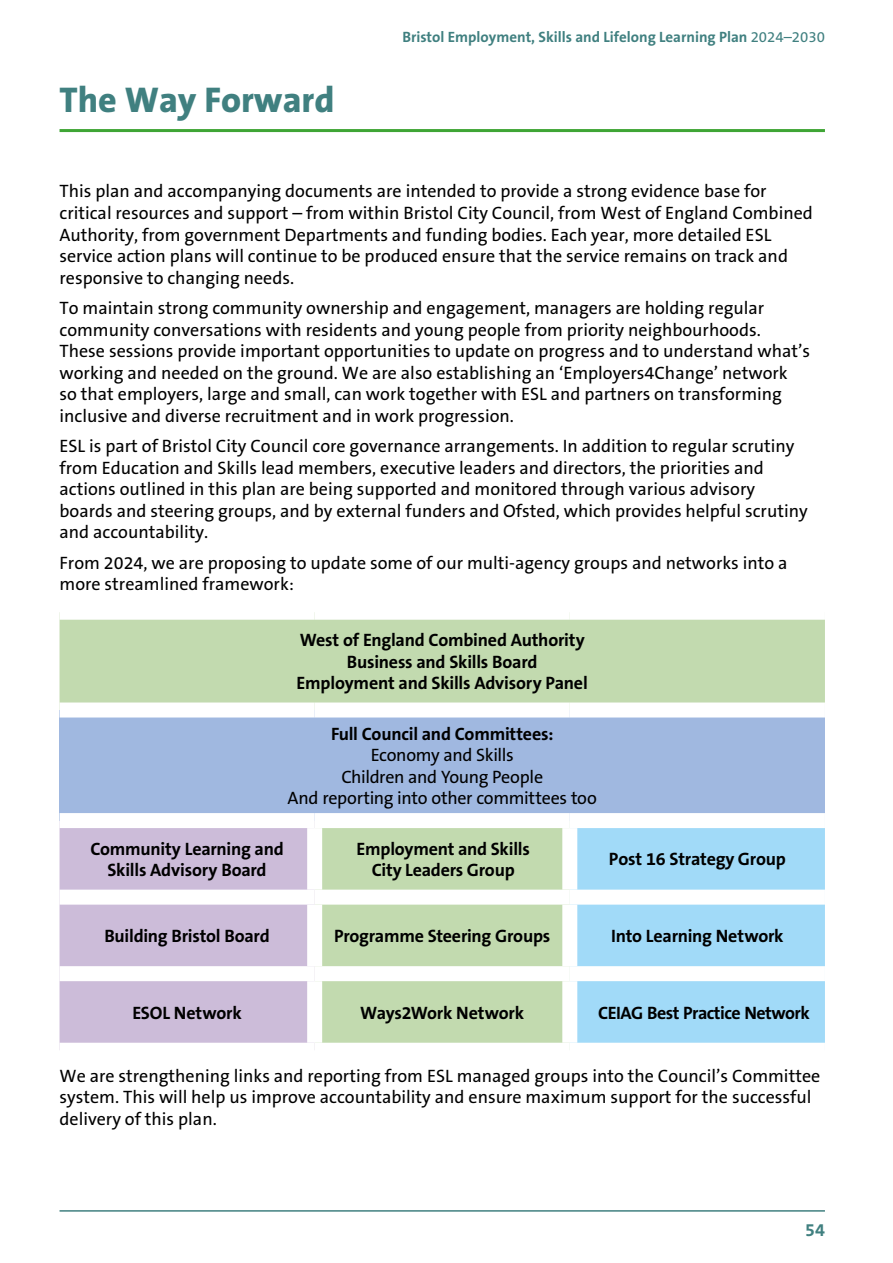
<style>
.page{position:relative;width:893px;height:1263px;background:#fff}
.page>*{position:absolute;margin:0;border:0;box-sizing:border-box;transform-origin:0 0}
.H2_Title{font:800 36px "The Sans B8";color:#408080}
.Body_12pt{font:18px/21.6px "The Sans B5 Plain";color:#000}
.Body_12pt-2{font:700 18px/21.6px "The Sans B7";letter-spacing:-.015em;color:#000;text-align:center}
.Body_12pt-3{font:18px "The Sans B5 Plain";letter-spacing:-.02em;color:#000}
.Body_12pt-4{font:18px "The Sans B5 Plain";letter-spacing:-.025em;color:#000}
.t1{font:700 18px "The Sans B7";color:#408080}
.t2{font:700 15px "The Sans B7";color:#408080}
.s1{font-family:"The Sans B5 Plain";font-weight:400}
</style>
<div class="page">
<hr style="left:60px;top:1210px;width:765px;height:1px;background:#408080">
<hr style="left:60px;top:129px;width:765px;height:3px;background:#3fa535">
<div style="left:60px;top:620px;width:765px;height:423px;background:#c2daaf"></div>
<div style="left:60px;top:710px;width:765px;height:110px;background:#a0b8e0"></div>
<div style="left:60px;top:828px;width:247px;height:215px;background:#ccbcd9"></div>
<div style="left:577px;top:828px;width:248px;height:215px;background:#a1daf8"></div>
<div style="left:307px;top:828px;width:15px;height:62px;background:#fff"></div>
<div style="left:562px;top:828px;width:15px;height:62px;background:#fff"></div>
<div style="left:307px;top:905px;width:15px;height:61px;background:#fff"></div>
<div style="left:562px;top:905px;width:15px;height:61px;background:#fff"></div>
<div style="left:307px;top:981px;width:15px;height:62px;background:#fff"></div>
<div style="left:562px;top:981px;width:15px;height:62px;background:#fff"></div>
<div style="left:60px;top:813px;width:255px;height:15px;background:#fff"></div>
<div style="left:315px;top:813px;width:255px;height:15px;background:#fff"></div>
<div style="left:570px;top:813px;width:255px;height:15px;background:#fff"></div>
<div style="left:60px;top:890px;width:255px;height:15px;background:#fff"></div>
<div style="left:315px;top:890px;width:255px;height:15px;background:#fff"></div>
<div style="left:570px;top:890px;width:255px;height:15px;background:#fff"></div>
<div style="left:60px;top:966px;width:255px;height:15px;background:#fff"></div>
<div style="left:315px;top:966px;width:255px;height:15px;background:#fff"></div>
<div style="left:570px;top:966px;width:255px;height:15px;background:#fff"></div>
<div style="left:60px;top:702px;width:255px;height:15px;background:#fff"></div>
<div style="left:315px;top:702px;width:255px;height:15px;background:#fff"></div>
<div style="left:570px;top:702px;width:255px;height:15px;background:#fff"></div>
<h2 class="H2_Title" style="left:60px;top:81px;width:276px">The Way Forward</h2>
<p class="t2" style="left:402px;top:29px;width:424px">Bristol Employment, Skills and Lifelong Learning Plan <span class="s1">2024–2030</span></p>
<p class="Body_12pt" style="left:60px;top:181px;width:755px">This plan and accompanying documents are intended to provide a strong evidence base for critical resources and support – from within Bristol City Council, from West of England Combined Authority, from government Departments and funding bodies. Each year, more detailed ESL service action plans will continue to be produced ensure that the service remains on track and responsive to changing needs.</p>
<p class="Body_12pt" style="left:60px;top:298px;width:752px">To maintain strong community ownership and engagement, managers are holding regular community conversations with residents and young people from priority neighbourhoods.<br>These sessions provide important opportunities to update on progress and to understand what’s working and needed on the ground. We are also establishing an ‘Employers4Change’ network<br>so that employers, large and small, can work together with ESL and partners on transforming inclusive and diverse recruitment and in work progression.</p>
<p class="Body_12pt" style="left:60px;top:436px;width:750px">ESL is part of Bristol City Council core governance arrangements. In addition to regular scrutiny from Education and Skills lead members, executive leaders and directors, the priorities and actions outlined in this plan are being supported and monitored through various advisory boards and steering groups, and by external funders and Ofsted, which provides helpful scrutiny and accountability.</p>
<p class="Body_12pt" style="left:60px;top:552px;width:730px">From 2024, we are proposing to update some of our multi-agency groups and networks into a more streamlined framework:</p>
<p class="Body_12pt-2" style="left:300px;top:630px;width:287px">West of England Combined Authority</p>
<p class="Body_12pt-2" style="left:347px;top:651px;width:192px">Business and Skills Board</p>
<p class="Body_12pt-2" style="left:297px;top:673px;width:293px">Employment and Skills Advisory Panel</p>
<p class="Body_12pt-2" style="left:331px;top:723px;width:224px">Full Council and Committees:</p>
<p class="Body_12pt-4" style="left:371px;top:746px;width:145px">Economy and Skills</p>
<p class="Body_12pt-3" style="left:341px;top:767px;width:203px">Children and Young People</p>
<p class="Body_12pt" style="left:288px;top:788px;width:311px">And reporting into other committees too</p>
<p class="Body_12pt-2" style="left:90px;top:838px;width:195px">Community Learning and<br>Skills Advisory Board</p>
<p class="Body_12pt-2" style="left:356px;top:838px;width:175px">Employment and Skills<br>City Leaders Group</p>
<p class="Body_12pt-2" style="left:609px;top:848px;width:178px">Post 16 Strategy Group</p>
<p class="Body_12pt-2" style="left:104px;top:926px;width:167px">Building Bristol Board</p>
<p class="Body_12pt-2" style="left:334px;top:926px;width:218px">Programme Steering Groups</p>
<p class="Body_12pt-2" style="left:611px;top:926px;width:174px">Into Learning Network</p>
<p class="Body_12pt-2" style="left:132px;top:1002px;width:111px">ESOL Network</p>
<p class="Body_12pt-2" style="left:360px;top:1002px;width:165px">Ways2Work Network</p>
<p class="Body_12pt-2" style="left:598px;top:1002px;width:213px">CEIAG Best Practice Network</p>
<p class="Body_12pt" style="left:60px;top:1065px;width:762px">We are strengthening links and reporting from ESL managed groups into the Council’s Committee system. This will help us improve accountability and ensure maximum support for the successful delivery of this plan.</p>
<p class="t1" style="left:805px;top:1220px;width:21px">54</p>
</div>
